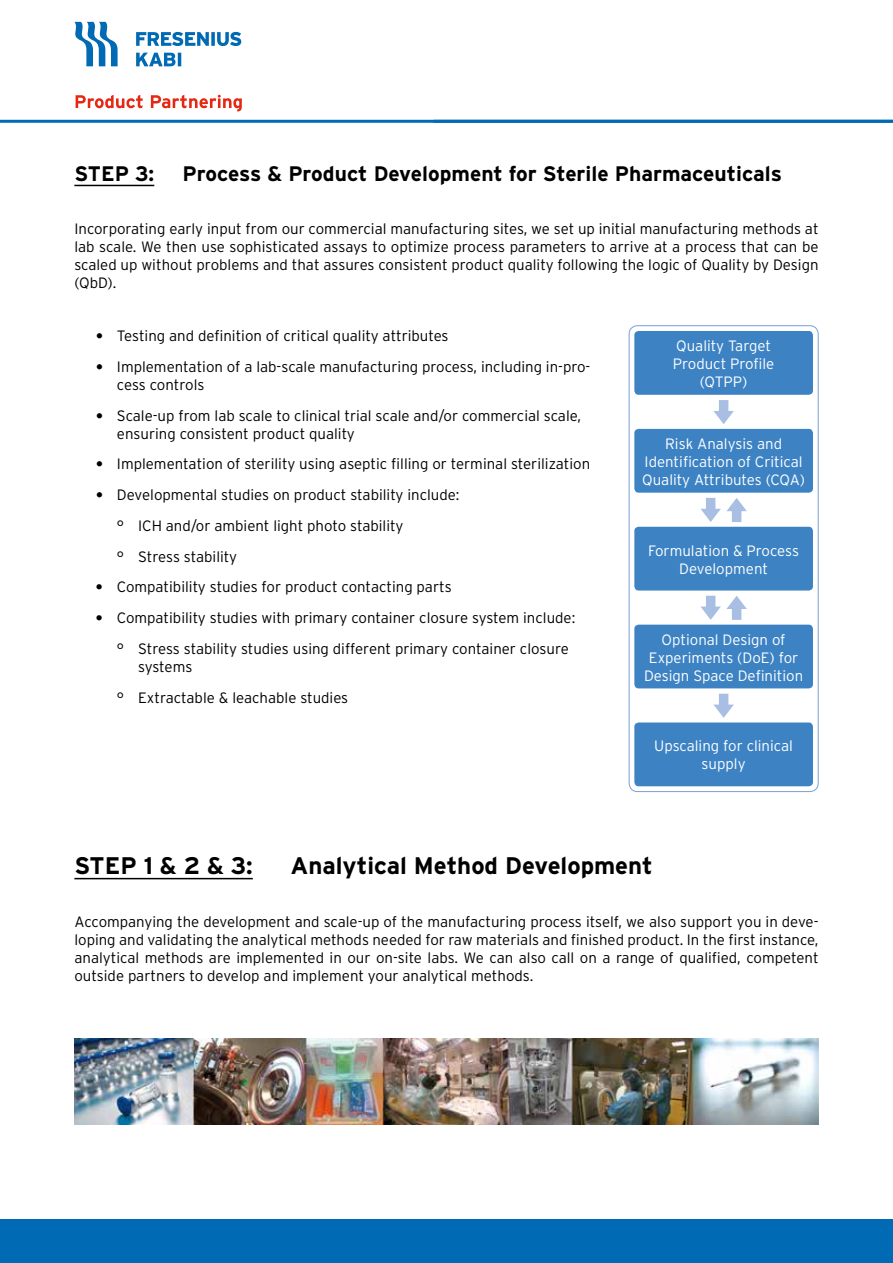
<style>
.page{position:relative;width:893px;height:1263px;background:#fff}
.page>*{position:absolute;margin:0;border:0;box-sizing:border-box;transform-origin:0 0}
.t1{font:700 24px "Interstate";color:#000}
.t2{font:700 21px "Interstate";color:#000}
.t3{font:300 15px/18px "Interstate";color:#000}
.t4{font:300 15px/18px "Interstate";color:#fff;text-align:center}
.s1{font-family:"Frutiger";font-weight:900}
</style>
<div class="page">
<svg style="left:74px;top:22px;width:44px;height:44px"></svg>
<svg style="left:136px;top:53px;width:45px;height:13px"></svg>
<svg style="left:136px;top:32px;width:105px;height:14px"></svg>
<svg style="left:76px;top:95px;width:67px;height:13px"></svg>
<svg style="left:151px;top:95px;width:91px;height:17px"></svg>
<div style="left:0;top:1220px;width:893px;height:43px;background:#006ab4"></div>
<hr style="left:0;top:120px;width:893px;height:3px;background:#006ab4">
<hr style="left:74px;top:878px;width:179px;height:1px;background:#000">
<hr style="left:74px;top:185px;width:80px;height:1px;background:#000">
<div style="left:629px;top:325px;width:190px;height:467px;border:1px solid #799fd4;border-radius:9px"></div>
<div style="left:634px;top:331px;width:179px;height:64px;background:#3d83c4;border-radius:4px"></div>
<div style="left:634px;top:429px;width:179px;height:64px;background:#3d83c4;border-radius:4px"></div>
<div style="left:634px;top:527px;width:179px;height:63px;background:#3d83c4;border-radius:4px"></div>
<div style="left:634px;top:625px;width:179px;height:63px;background:#3d83c4;border-radius:4px"></div>
<div style="left:634px;top:722px;width:179px;height:64px;background:#3d83c4;border-radius:4px"></div>
<svg style="left:713px;top:400px;width:21px;height:24px"></svg>
<svg style="left:713px;top:694px;width:21px;height:24px"></svg>
<svg style="left:701px;top:498px;width:46px;height:24px"></svg>
<svg style="left:700px;top:596px;width:47px;height:24px"></svg>
<img style="left:74px;top:1038px;width:745px;height:86px">
<h2 class="t2" style="left:74px;top:162px;width:81px">STEP 3:</h2>
<h2 class="t2" style="left:182px;top:162px;width:601px">Process &amp; Product Development for Sterile Pharmaceuticals</h2>
<p class="t3" style="left:74px;top:220px;width:746px;text-align:justify">Incorporating early input from our commercial manufacturing sites, we set up initial manufacturing methods at lab scale. We then use sophisticated assays to optimize process parameters to arrive at a process that can be scaled up without problems and that assures consistent product quality following the logic of Quality by Design (QbD).</p>
<p class="t3" style="left:96px;top:327px;width:354px"><span class="s1">•</span> Testing and definition of critical quality attributes</p>
<p class="t3" style="left:117px;top:357px;width:475px;text-indent:-21px"><span class="s1">•</span> Implementation of a lab-scale manufacturing process, including in-pro&shy;cess controls</p>
<p class="t3" style="left:117px;top:406px;width:466px;text-indent:-21px"><span class="s1">•</span> Scale-up from lab scale to clinical trial scale and/or commercial scale, ensuring consistent product quality</p>
<p class="t3" style="left:96px;top:455px;width:496px"><span class="s1">•</span> Implementation of sterility using aseptic filling or terminal sterilization</p>
<p class="t3" style="left:117px;top:479px;width:344px;line-height:30.8px;text-indent:-21px"><span class="s1">•</span> Developmental studies on product stability include: ° ICH and/or ambient light photo stability<br>° Stress stability</p>
<p class="t3" style="left:96px;top:578px;width:358px"><span class="s1">•</span> Compatibility studies for product contacting parts</p>
<p class="t3" style="left:117px;top:602px;width:460px;line-height:30.8px;text-indent:-21px"><span class="s1">•</span> Compatibility studies with primary container closure system include: ° Stress stability studies using different primary container closure</p>
<p class="t3" style="left:117px;top:651px;width:233px;line-height:30.8px;text-indent:21px">systems<br>° Extractable &amp; leachable studies</p>
<p class="t4" style="left:673px;top:336px;width:103px">Quality Target<br>Product Profile (QTPP)</p>
<p class="t4" style="left:642px;top:434px;width:164px">Risk Analysis and<br>Identification of Critical<br>Quality Attributes (CQA)</p>
<p class="t4" style="left:648px;top:541px;width:152px">Formulation &amp; Process<br>Development</p>
<p class="t4" style="left:644px;top:630px;width:161px">Optional Design of<br>Experiments (DoE) for<br>Design Space Definition</p>
<p class="t4" style="left:654px;top:737px;width:140px">Upscaling for clinical supply</p>
<h1 class="t1" style="left:74px;top:852px;width:180px">STEP 1 &amp; 2 &amp; 3:</h1>
<h1 class="t1" style="left:290px;top:852px;width:364px">Analytical Method Development</h1>
<p class="t3" style="left:74px;top:913px;width:746px;text-align:justify">Accompanying the development and scale-up of the manufacturing process itself, we also support you in deve&shy;loping and validating the analytical methods needed for raw materials and finished product. In the first instance, analytical methods are implemented in our on-site labs. We can also call on a range of qualified, competent outside partners to develop and implement your analytical methods.</p>
</div>
